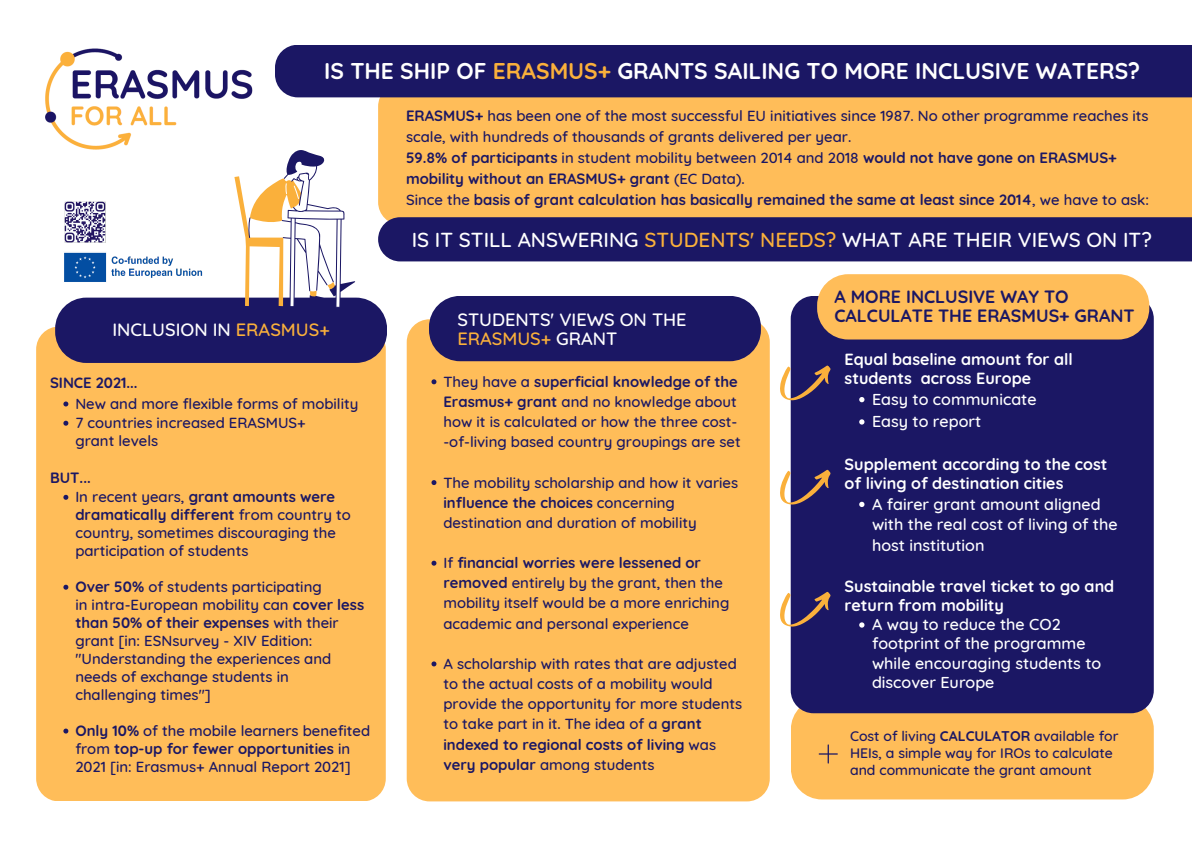
<style>
.page{position:relative;width:1192px;height:842px;background:#fff}
.page>*{position:absolute;margin:0;border:0;box-sizing:border-box;transform-origin:0 0}
.t1{font:700 22.75px "Quicksand";color:#fff}
.t2{font:500 20.65px "Quicksand";color:#fff}
.t3{font:500 18.2px/19.2px "Quicksand";color:#fff}
.t4{font:700 17.8px/18.6px "Quicksand";color:#1b1764}
.t5{font:500 16.1px/19.2px "Quicksand";color:#fff}
.t6{font:700 16.1px/19.2px "Quicksand";color:#fff}
.t7{font:500 14.9px/20.1px "Quicksand";color:#1b1764}
.t8{font:700 14.9px/20.8px "Quicksand";color:#1b1764}
.t9{font:500 14.05px/16.8px "Quicksand";color:#1b1764}
.s1{color:#fab03b}
.s2{font-weight:700}
.s3{font-weight:500}
</style>
<div class="page">
<img style="left:45px;top:48px;width:208px;height:102px">
<div style="left:378px;top:97px;width:814px;height:120px;background:#ffbd59"></div>
<img style="left:64px;top:252px;width:139px;height:30px">
<div style="left:407px;top:319px;width:363px;height:482px;background:#ffbd59;border-radius:23px"></div>
<div style="left:429px;top:296px;width:332px;height:65px;background:#1b1764;border-radius:31px"></div>
<div style="left:791px;top:698px;width:363px;height:101px;background:#ffbd59;border-radius:31px"></div>
<div style="left:791px;top:296px;width:363px;height:417px;background:#1b1764;border-radius:23px"></div>
<div style="left:817px;top:274px;width:332px;height:65px;background:#ffbd59;border-radius:31px"></div>
<div style="left:36px;top:326px;width:350px;height:475px;background:#ffbd59;border-radius:23px"></div>
<div style="left:55px;top:298px;width:332px;height:65px;background:#1b1764;border-radius:31px"></div>
<div style="left:275px;top:45px;width:917px;height:52px;background:#1b1764"></div>
<svg style="left:234px;top:148px;width:121px;height:160px"></svg>
<svg style="left:819px;top:744px;width:19px;height:19px"></svg>
<div style="left:378px;top:217px;width:814px;height:44px;background:#1b1764"></div>
<svg style="left:780px;top:346px;width:51px;height:68px"></svg>
<svg style="left:780px;top:450px;width:51px;height:68px"></svg>
<svg style="left:780px;top:572px;width:51px;height:68px"></svg>
<img style="left:64px;top:201px;width:42px;height:42px">
<svg style="left:859px;top:397px;width:5px;height:5px"></svg>
<svg style="left:859px;top:419px;width:5px;height:6px"></svg>
<svg style="left:859px;top:502px;width:5px;height:5px"></svg>
<svg style="left:859px;top:622px;width:5px;height:6px"></svg>
<svg style="left:431px;top:379px;width:5px;height:5px"></svg>
<svg style="left:431px;top:480px;width:5px;height:5px"></svg>
<svg style="left:431px;top:561px;width:5px;height:5px"></svg>
<svg style="left:431px;top:661px;width:5px;height:5px"></svg>
<svg style="left:63px;top:401px;width:5px;height:5px"></svg>
<svg style="left:63px;top:421px;width:5px;height:5px"></svg>
<svg style="left:63px;top:495px;width:5px;height:5px"></svg>
<svg style="left:63px;top:585px;width:5px;height:5px"></svg>
<svg style="left:63px;top:728px;width:5px;height:5px"></svg>
<p class="t1" style="left:324px;top:56px;width:818px">IS THE SHIP OF <span class="s1">ERASMUS+</span> GRANTS SAILING TO MORE INCLUSIVE WATERS?</p>
<p class="t7" style="left:406px;top:105px;width:744px;line-height:20.8px"><span class="s2">ERASMUS+</span> has been one of the most successful EU initiatives since 1987. No other programme reaches its scale, with hundreds of thousands of grants delivered per year.</p>
<p class="t8" style="left:406px;top:147px;width:712px">59.8% of participants <span class="s3">in student mobility between 2014 and 2018</span> would not have gone on ERASMUS+ mobility without an ERASMUS+ grant <span class="s3">(EC Data).</span></p>
<p class="t8" style="left:406px;top:189px;width:745px"><span class="s3">Since the</span> basis of grant calculation has basically remained the same at least since 2014<span class="s3">, we have to ask:</span></p>
<p class="t3" style="left:112px;top:320px;width:219px">INCLUSION IN <span class="s1">ERASMUS+</span></p>
<p class="t8" style="left:50px;top:372px;width:89px">SINCE 2021...</p>
<p class="t7" style="left:75px;top:393px;width:284px">New and more flexible forms of mobility</p>
<p class="t7" style="left:75px;top:414px;width:232px;line-height:17.6px">7 countries increased ERASMUS+ grant levels</p>
<p class="t8" style="left:50px;top:467px;width:42px">BUT...</p>
<p class="t7" style="left:75px;top:488px;width:277px;line-height:18px">In recent years, <span class="s2">grant amounts were dramatically different</span> from country to country, sometimes discouraging the participation of students</p>
<p class="t7" style="left:75px;top:578px;width:290px;line-height:18px"><span class="s2">Over 50%</span> of students participating<br>in intra-European mobility can <span class="s2">cover less than 50% of their expenses</span> with their grant [in: ESNsurvey - XIV Edition: "Understanding the experiences and needs of exchange students in challenging times"]</p>
<p class="t7" style="left:75px;top:721px;width:296px;line-height:18px"><span class="s2">Only 10%</span> of the mobile learners benefited from <span class="s2">top-up for fewer opportunities</span> in<br>2021 [in: Erasmus+ Annual Report 2021]</p>
<p class="t2" style="left:412px;top:226px;width:742px">IS IT STILL ANSWERING <span class="s1">STUDENTS' NEEDS?</span> WHAT ARE THEIR VIEWS ON IT?</p>
<p class="t3" style="left:457px;top:309px;width:231px">STUDENTS' VIEWS ON THE<br><span class="s1">ERASMUS+</span> GRANT</p>
<p class="t7" style="left:443px;top:371px;width:299px">They have a <span class="s2">superficial knowledge of the Erasmus+ grant</span> and no knowledge about how it is calculated or how the three cost--of-living based country groupings are set</p>
<p class="t7" style="left:443px;top:472px;width:296px">The mobility scholarship and how it varies <span class="s2">influence the choices</span> concerning destination and duration of mobility</p>
<p class="t7" style="left:443px;top:552px;width:287px">If <span class="s2">financial worries were lessened or removed</span> entirely by the grant, then the mobility itself would be a more enriching academic and personal experience</p>
<p class="t7" style="left:443px;top:653px;width:300px">A scholarship with rates that are adjusted to the actual costs of a mobility would provide the opportunity for more students to take part in it. The idea of a <span class="s2">grant indexed to regional costs of living</span> was <span class="s2">very popular</span> among students</p>
<p class="t4" style="left:834px;top:287px;width:302px">A MORE INCLUSIVE WAY TO<br>CALCULATE THE ERASMUS+ GRANT</p>
<p class="t6" style="left:845px;top:349px;width:230px">Equal baseline amount for all students across Europe</p>
<p class="t5" style="left:872px;top:389px;width:166px">Easy to communicate</p>
<p class="t5" style="left:872px;top:411px;width:111px">Easy to report</p>
<p class="t6" style="left:845px;top:454px;width:264px">Supplement according to the cost of living of destination cities</p>
<p class="t5" style="left:872px;top:493px;width:247px;line-height:20.8px">A fairer grant amount aligned with the real cost of living of the host institution</p>
<p class="t6" style="left:845px;top:576px;width:271px">Sustainable travel ticket to go and return from mobility</p>
<p class="t5" style="left:872px;top:614px;width:231px">A way to reduce the CO2 footprint of the programme while encouraging students to discover Europe</p>
<p class="t9" style="left:850px;top:727px;width:270px">Cost of living <span class="s2">CALCULATOR</span> available for<br>HEIs, a simple way for IROs to calculate and communicate the grant amount</p>
</div>
